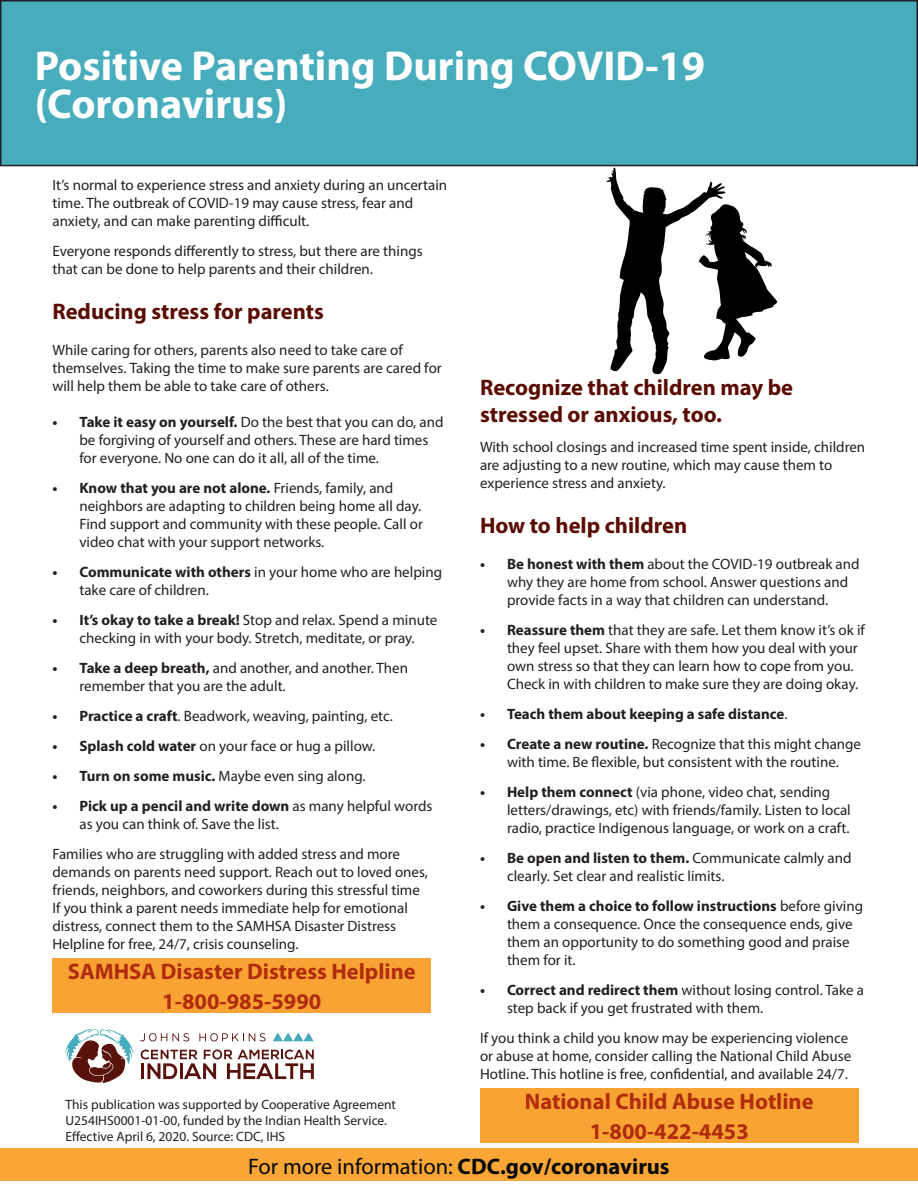
<style>
.page{position:relative;width:918px;height:1188px;background:#fff}
.page>*{position:absolute;margin:0;border:0;box-sizing:border-box;transform-origin:0 0}
.t1{font:700 42px/37.5px "Myriad Pro";color:#fff}
.t2{font:700 22.5px/27px "Myriad Pro";color:#5a0c00}
.t3{font:700 22.5px/30px "Myriad Pro";color:#b12c0c;text-align:center}
.t4{font:22.5px "Myriad Pro";color:#090a09}
.t5{font:15px/18px "Myriad Pro";color:#231f20}
.t6{font:700 15px "Myriad Pro";color:#231f20}
.t7{font:13.5px/16.2px "Myriad Pro";color:#231f20}
.s1{font-weight:700}
.s2{font-weight:400}
</style>
<div class="page">
<div style="left:1px;top:1px;width:916px;height:165px;background:#47adbd"></div>
<div style="left:0;top:0;width:918px;height:166px;border:2px solid #231f20"></div>
<svg style="left:273px;top:1032px;width:41px;height:9px"></svg>
<svg style="left:141px;top:1050px;width:173px;height:29px"></svg>
<svg style="left:140px;top:1033px;width:49px;height:8px"></svg>
<svg style="left:199px;top:1033px;width:67px;height:8px"></svg>
<svg style="left:65px;top:1029px;width:68px;height:54px"></svg>
<svg style="left:606px;top:167px;width:172px;height:208px"></svg>
<div style="left:52px;top:958px;width:379px;height:55px;background:#faa335"></div>
<div style="left:480px;top:1088px;width:379px;height:55px;background:#faa335"></div>
<div style="left:0;top:1148px;width:918px;height:32px;background:#faa636"></div>
<h1 class="t1" style="left:35px;top:46px;width:672px">Positive Parenting During COVID-19 (Coronavirus)</h1>
<p class="t5" style="left:52px;top:176px;width:396px">It’s normal to experience stress and anxiety during an uncertain time. The outbreak of COVID-19 may cause stress, fear and anxiety, and can make parenting difficult.</p>
<p class="t5" style="left:52px;top:242px;width:372px">Everyone responds differently to stress, but there are things that can be done to help parents and their children.</p>
<h2 class="t2" style="left:52px;top:297px;width:273px">Reducing stress for parents</h2>
<p class="t5" style="left:52px;top:341px;width:391px">While caring for others, parents also need to take care of themselves. Taking the time to make sure parents are cared for will help them be able to take care of others.</p>
<p class="t5" style="left:79px;top:413px;width:366px;text-indent:-27px"><span class="s1">• Take it easy on yourself.</span> Do the best that you can do, and be forgiving of yourself and others. These are hard times for everyone. No one can do it all, all of the time.</p>
<p class="t5" style="left:79px;top:479px;width:345px;text-indent:-27px"><span class="s1">• Know that you are not alone.</span> Friends, family, and neighbors are adapting to children being home all day.<br>Find support and community with these people. Call or video chat with your support networks.</p>
<p class="t5" style="left:79px;top:563px;width:364px;text-indent:-27px"><span class="s1">• Communicate with others</span> in your home who are helping take care of children.</p>
<p class="t5" style="left:52px;top:611px;width:386px;text-align:center"><span class="s1">• It’s okay to take a break!</span> Stop and relax. Spend a minute checking in with your body. Stretch, meditate, or pray.</p>
<p class="t5" style="left:79px;top:659px;width:330px;text-indent:-27px"><span class="s1">• Take a deep breath,</span> and another, and another. Then remember that you are the adult.</p>
<p class="t5" style="left:52px;top:707px;width:342px"><span class="s1">• Practice a craft</span>. Beadwork, weaving, painting, etc.</p>
<p class="t5" style="left:52px;top:737px;width:324px"><span class="s1">• Splash cold water</span> on your face or hug a pillow.</p>
<p class="t5" style="left:52px;top:767px;width:315px"><span class="s1">• Turn on some music.</span> Maybe even sing along.</p>
<p class="t5" style="left:79px;top:797px;width:355px;text-indent:-27px"><span class="s1">• Pick up a pencil and write down</span> as many helpful words as you can think of. Save the list.</p>
<p class="t5" style="left:52px;top:845px;width:377px">Families who are struggling with added stress and more demands on parents need support. Reach out to loved ones, friends, neighbors, and coworkers during this stressful time If you think a parent needs immediate help for emotional distress, connect them to the SAMHSA Disaster Distress Helpline for free, 24/7, crisis counseling.</p>
<h2 class="t3" style="left:68px;top:955px;width:349px">SAMHSA Disaster Distress Helpline<br>1-800-985-5990</h2>
<h2 class="t2" style="left:480px;top:373px;width:315px">Recognize that children may be stressed or anxious, too.</h2>
<p class="t5" style="left:480px;top:437px;width:387px">With school closings and increased time spent inside, children are adjusting to a new routine, which may cause them to experience stress and anxiety.</p>
<h2 class="t2" style="left:480px;top:511px;width:209px">How to help children</h2>
<p class="t5" style="left:507px;top:554px;width:354px;text-indent:-27px"><span class="s1">• Be honest with them</span> about the COVID-19 outbreak and why they are home from school. Answer questions and provide facts in a way that children can understand.</p>
<p class="t5" style="left:507px;top:620px;width:359px;text-indent:-27px"><span class="s1">• Reassure them</span> that they are safe. Let them know it’s ok if they feel upset. Share with them how you deal with your own stress so that they can learn how to cope from you.<br>Check in with children to make sure they are doing okay.</p>
<p class="t6" style="left:480px;top:704px;width:309px">• Teach them about keeping a safe distance<span class="s2">.</span></p>
<p class="t5" style="left:480px;top:734px;width:383px;text-align:center"><span class="s1">• Create a new routine.</span> Recognize that this might change with time. Be flexible, but consistent with the routine.</p>
<p class="t5" style="left:507px;top:782px;width:345px;text-indent:-27px"><span class="s1">• Help them connect</span> (via phone, video chat, sending letters/drawings, etc) with friends/family. Listen to local radio, practice Indigenous language, or work on a craft.</p>
<p class="t5" style="left:507px;top:848px;width:346px;text-indent:-27px"><span class="s1">• Be open and listen to them.</span> Communicate calmly and clearly. Set clear and realistic limits.</p>
<p class="t5" style="left:507px;top:896px;width:358px;text-indent:-27px"><span class="s1">• Give them a choice to follow instructions</span> before giving them a consequence. Once the consequence ends, give them an opportunity to do something good and praise them for it.</p>
<p class="t5" style="left:507px;top:980px;width:359px;text-indent:-27px"><span class="s1">• Correct and redirect them</span> without losing control. Take a step back if you get frustrated with them.</p>
<p class="t5" style="left:480px;top:1028px;width:373px">If you think a child you know may be experiencing violence or abuse at home, consider calling the National Child Abuse<br>Hotline. This hotline is free, confidential, and available 24/7.</p>
<h2 class="t3" style="left:525px;top:1086px;width:290px">National Child Abuse Hotline<br>1-800-422-4453</h2>
<p class="t7" style="left:66px;top:1096px;width:332px">This publication was supported by Cooperative Agreement<br>U254IHS0001-01-00, funded by the Indian Health Service.<br>Effective April 6, 2020. Source: CDC, IHS</p>
<h2 class="t4" style="left:248px;top:1153px;width:423px">For more information: <span class="s1">CDC.gov/coronavirus</span></h2>
</div>
